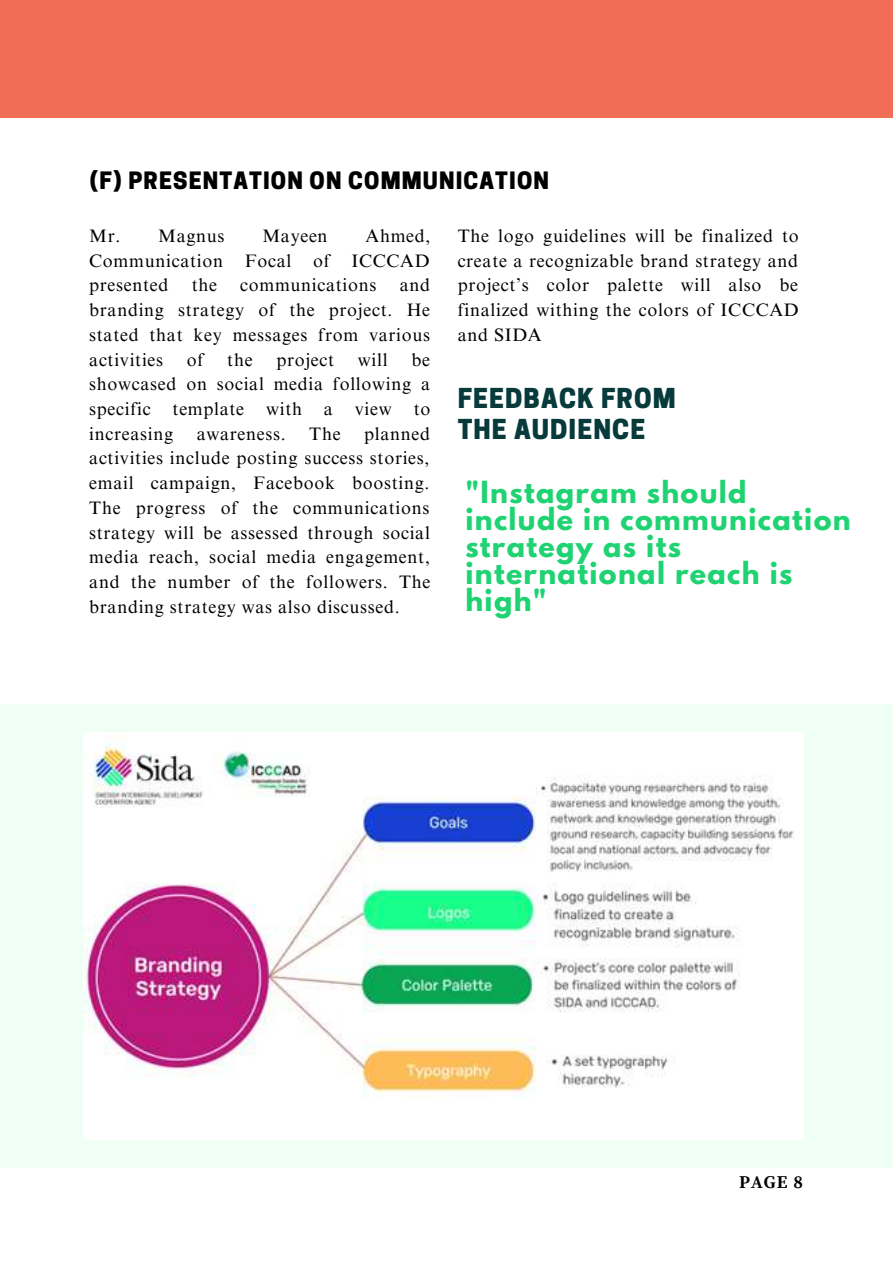
<style>
.page{position:relative;width:893px;height:1264px;background:#fff}
.page>*{position:absolute;margin:0;border:0;box-sizing:border-box;transform-origin:0 0}
.t1{font:700 27px/27px "League Spartan";letter-spacing:.05em;color:#20d372}
.t2{font:800 25.8px/30.3px "Cooper Hewitt";letter-spacing:.04em;color:#073a3b}
.t3{font:800 22.5px "Cooper Hewitt";letter-spacing:.05em;color:#000}
.t4{font:18px/24.8px "Times NRMT Pro";letter-spacing:.04em;color:#000001;text-align:justify}
.t5{font:700 18px "Source Serif Pro";color:#000}
</style>
<div class="page">
<div style="left:0;top:704px;width:892px;height:463px;background:#effff6"></div>
<img style="left:84px;top:732px;width:719px;height:407px">
<div style="left:0;top:0;width:892px;height:118px;background:#f16d56"></div>
<p class="t3" style="left:90px;top:173px;width:460px">(F) PRESENTATION ON COMMUNICATION</p>
<p class="t4" style="left:89px;top:225px;width:342px;text-indent:276px">Ahmed, Communication Focal of ICCCAD presented</p>
<p class="t4" style="left:89px;top:225px;width:137px">Mr. Magnus</p>
<p class="t4" style="left:262px;top:225px;width:67px">Mayeen</p>
<p class="t4" style="left:192px;top:275px;width:27px">the</p>
<p class="t4" style="left:240px;top:275px;width:138px">communications</p>
<p class="t4" style="left:89px;top:275px;width:342px;text-indent:310px">and branding strategy of the project. He stated that key messages from various activities</p>
<p class="t4" style="left:187px;top:349px;width:18px">of</p>
<p class="t4" style="left:227px;top:349px;width:27px">the</p>
<p class="t4" style="left:276px;top:349px;width:59px">project</p>
<p class="t4" style="left:358px;top:349px;width:31px">will</p>
<p class="t4" style="left:89px;top:349px;width:342px;text-indent:322px">be showcased on social media following a specific template with a view to increasing</p>
<p class="t4" style="left:89px;top:423px;width:342px;text-indent:275px">planned activities include posting success stories, email campaign, Facebook boosting.<br>The progress of the communications strategy will be assessed through social media reach, social media engagement, and the number of the followers. The branding strategy was also discussed.</p>
<p class="t4" style="left:197px;top:423px;width:90px">awareness.</p>
<p class="t4" style="left:309px;top:423px;width:33px">The</p>
<p class="t4" style="left:457px;top:225px;width:342px">The logo guidelines will be finalized to create a recognizable brand strategy and project’s color palette will also be finalized withing the colors of ICCCAD and SIDA</p>
<h2 class="t2" style="left:457px;top:386px;width:219px">FEEDBACK FROM<br>THE AUDIENCE</h2>
<h1 class="t1" style="left:465px;top:482px;width:387px">"Instagram should include in communication strategy as its international reach is high"</h1>
<p class="t5" style="left:739px;top:1171px;width:65px">PAGE 8</p>
</div>
